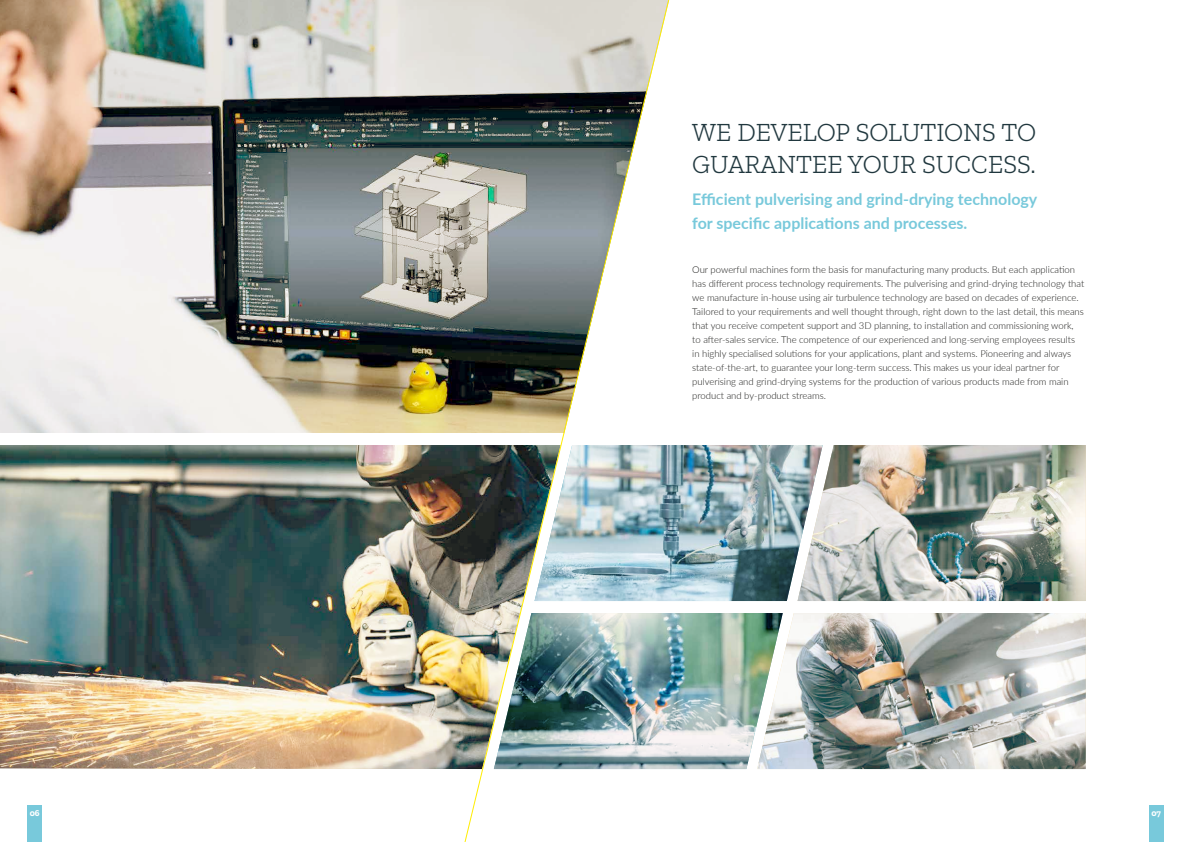
<style>
.page{position:relative;width:1191px;height:842px;background:#fff}
.page>*{position:absolute;margin:0;border:0;box-sizing:border-box;transform-origin:0 0}
.Headline{font:300 26px/32px "Zilla Slab";color:#21383f}
.t1{font:700 16px "Lato";color:#78c9db}
.t2{font:300 9.5px/14px "Lato";color:#1a1a18}
.t3{font:700 9px "Zilla Slab";color:#fff}
</style>
<div class="page">
<img style="left:822px;top:445px;width:263px;height:156px">
<img style="left:0;top:0;width:462px;height:433px">
<img style="left:0;top:445px;width:462px;height:324px">
<img style="left:462px;top:0;width:208px;height:842px">
<img style="left:494px;top:613px;width:263px;height:156px">
<img style="left:534px;top:445px;width:288px;height:156px">
<img style="left:757px;top:613px;width:328px;height:156px">
<div style="left:28px;top:805px;width:14px;height:37px;background:#78c9db"></div>
<div style="left:1149px;top:805px;width:14px;height:37px;background:#78c9db"></div>
<p class="Headline" style="left:692px;top:117px;width:345px">WE DEVELOP SOLUTIONS TO<br>GUARANTEE YOUR SUCCESS.</p>
<p class="t1" style="left:692px;top:188px;width:347px">Efficient pulverising and grind-drying technology</p>
<p class="t1" style="left:692px;top:212px;width:277px">for specific applications and processes.</p>
<p class="t2" style="left:692px;top:262px;width:393px">Our powerful machines form the basis for manufacturing many products. But each application has different process technology requirements. The pulverising and grind-drying technology that we manufacture in-house using air turbulence technology are based on decades of experience.<br>Tailored to your requirements and well thought through, right down to the last detail, this means that you receive competent support and 3D planning, to installation and commissioning work, to after-sales service. The competence of our experienced and long-serving employees results in highly specialised solutions for your applications, plant and systems. Pioneering and always state-of-the-art, to guarantee your long-term success. This makes us your ideal partner for pulverising and grind-drying systems for the production of various products made from main product and by-product streams.</p>
<p class="t3" style="left:30px;top:808px;width:12px">06</p>
<p class="t3" style="left:1151px;top:808px;width:11px">07</p>
</div>
